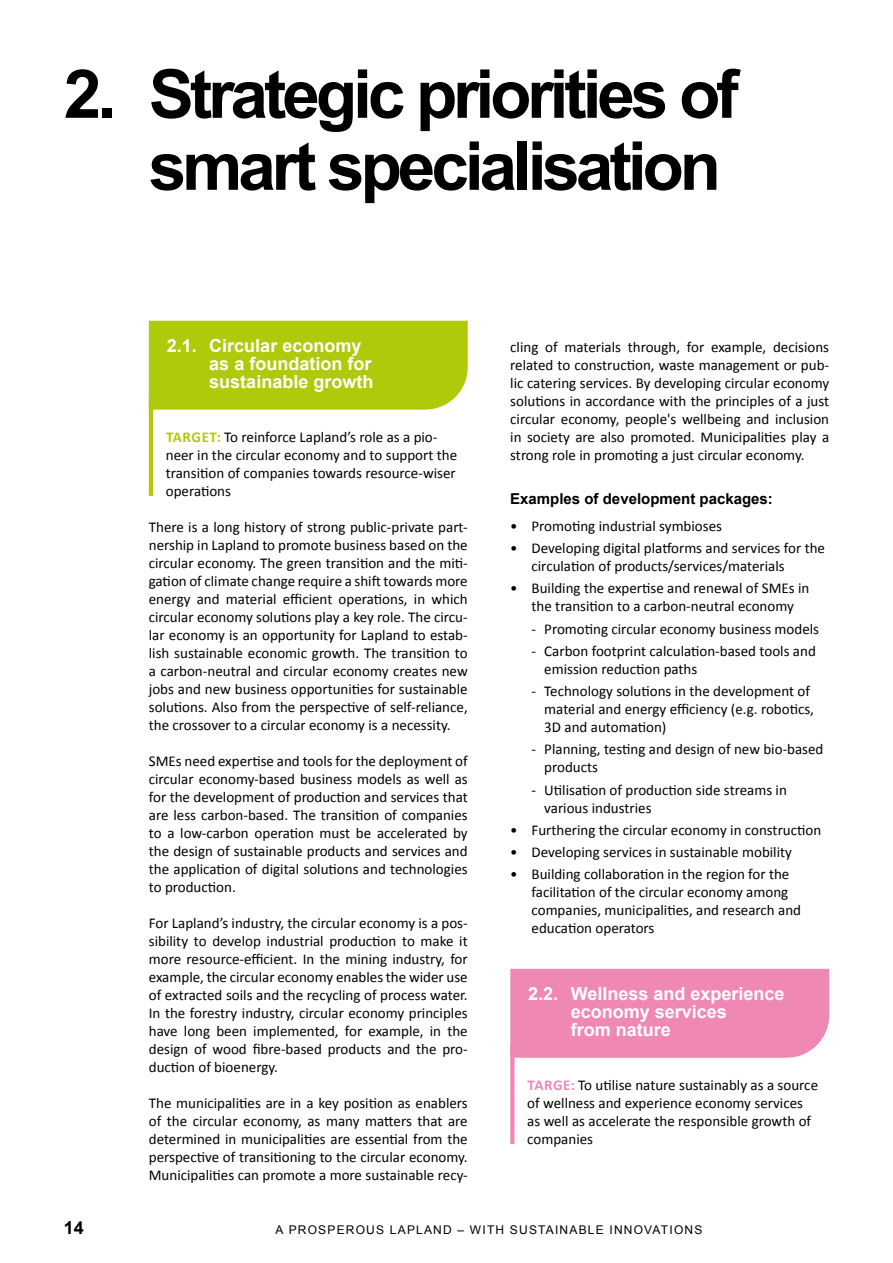
<style>
.page{position:relative;width:893px;height:1263px;background:#fff}
.page>*{position:absolute;margin:0;border:0;box-sizing:border-box;transform-origin:0 0}
.Pääotsikko{font:700 67.5px/72px "Arial";letter-spacing:-.06em;color:#000;text-align:right}
.Väliotsikolla_numeropohja{font:700 18px/18px "Arial";color:#fff}
.t1{font:700 18px "Arial";color:#000}
.Leipis{font:15px/18px "Calibri";color:#000}
.Leipis__korsotettu{font:15px/18px "Calibri";color:#000}
.Palloleipiksen_otsikko{font:700 15px "Arial";color:#000}
.t2{font:12px "Arial";letter-spacing:.1em;color:#000}
.s1{font-weight:700;color:#afca0b}
.s2{font-weight:700;color:#f088b6}
</style>
<div class="page">
<div style="left:149px;top:321px;width:319px;height:89px;background:#afca0b"></div>
<hr style="left:149px;top:397px;width:4px;height:99px;background:#afca0b">
<div style="left:510px;top:969px;width:319px;height:89px;background:#f088b6"></div>
<svg style="left:510px;top:1045px;width:4px;height:99px"></svg>
<h2 class="Pääotsikko" style="left:64px;top:60px;width:676px">2. Strategic priorities of smart specialisation</h2>
<h3 class="Väliotsikolla_numeropohja" style="left:209px;top:337px;width:166px;text-indent:-43px">2.1. Circular economy as a foundation for sustainable growth</h3>
<p class="Leipis__korsotettu" style="left:166px;top:427px;width:293px"><span class="s1">TARGET:</span> To reinforce Lapland’s role as a pio&shy;neer in the circular economy and to support the transition of companies towards resource-wiser operations</p>
<p class="Leipis" style="left:149px;top:517px;width:320px;text-align:justify">There is a long history of strong public-private part&shy;nership in Lapland to promote business based on the circular economy. The green transition and the miti&shy;gation of climate change require a shift towards more energy and material efficient operations, in which circular economy solutions play a key role. The circu&shy;lar economy is an opportunity for Lapland to estab&shy;lish sustainable economic growth. The transition to a carbon-neutral and circular economy creates new jobs and new business opportunities for sustainable solutions. Also from the perspective of self-reliance, the crossover to a circular economy is a necessity.</p>
<p class="Leipis" style="left:149px;top:751px;width:320px;text-align:justify">SMEs need expertise and tools for the deployment of circular economy-based business models as well as for the development of production and services that are less carbon-based. The transition of companies to a low-carbon operation must be accelerated by the design of sustainable products and services and the application of digital solutions and technologies to production.</p>
<p class="Leipis" style="left:149px;top:913px;width:320px;text-align:justify">For Lapland’s industry, the circular economy is a pos&shy;sibility to develop industrial production to make it more resource-efficient. In the mining industry, for example, the circular economy enables the wider use of extracted soils and the recycling of process water.<br>In the forestry industry, circular economy principles have long been implemented, for example, in the design of wood fibre-based products and the pro&shy;duction of bioenergy.</p>
<p class="Leipis" style="left:149px;top:1093px;width:320px;text-align:justify">The municipalities are in a key position as enablers of the circular economy, as many matters that are determined in municipalities are essential from the perspective of transitioning to the circular economy.<br>Municipalities can promote a more sustainable recy-</p>
<p class="Leipis" style="left:510px;top:337px;width:320px;text-align:justify">cling of materials through, for example, decisions related to construction, waste management or pub&shy;lic catering services. By developing circular economy solutions in accordance with the principles of a just circular economy, people's wellbeing and inclusion in society are also promoted. Municipalities play a strong role in promoting a just circular economy.</p>
<p class="Palloleipiksen_otsikko" style="left:510px;top:489px;width:264px">Examples of development packages:</p>
<p class="Leipis" style="left:510px;top:516px;width:213px">• Promoting industrial symbioses</p>
<p class="Leipis" style="left:531px;top:539px;width:295px;text-indent:-21px">• Developing digital platforms and services for the circulation of products/services/materials</p>
<p class="Leipis" style="left:510px;top:579px;width:301px;text-align:center">• Building the expertise and renewal of SMEs in the transition to a carbon-neutral economy</p>
<p class="Leipis" style="left:531px;top:619px;width:289px">- Promoting circular economy business models</p>
<p class="Leipis" style="left:544px;top:641px;width:273px;text-indent:-13px">- Carbon footprint calculation-based tools and emission reduction paths</p>
<p class="Leipis" style="left:544px;top:682px;width:271px;text-indent:-13px">- Technology solutions in the development of material and energy efficiency (e.g. robotics,<br>3D and automation)</p>
<p class="Leipis" style="left:544px;top:740px;width:281px;text-indent:-13px">- Planning, testing and design of new bio-based products</p>
<p class="Leipis" style="left:544px;top:780px;width:244px;text-indent:-13px">- Utilisation of production side streams in various industries</p>
<p class="Leipis" style="left:510px;top:820px;width:312px">• Furthering the circular economy in construction</p>
<p class="Leipis" style="left:510px;top:843px;width:283px">• Developing services in sustainable mobility</p>
<p class="Leipis" style="left:531px;top:865px;width:271px;text-indent:-21px">• Building collaboration in the region for the facilitation of the circular economy among companies, municipalities, and research and education operators</p>
<h3 class="Väliotsikolla_numeropohja" style="left:571px;top:985px;width:215px;text-indent:-43px">2.2. Wellness and experience economy services<br>from nature</h3>
<p class="Leipis__korsotettu" style="left:527px;top:1075px;width:292px"><span class="s2">TARGE:</span> To utilise nature sustainably as a source of wellness and experience economy services as well as accelerate the responsible growth of companies</p>
<p class="t1" style="left:64px;top:1216px;width:22px">14</p>
<p class="t2" style="left:276px;top:1222px;width:428px">A PROSPEROUS LAPLAND – WITH SUSTAINABLE INNOVATIONS</p>
</div>
